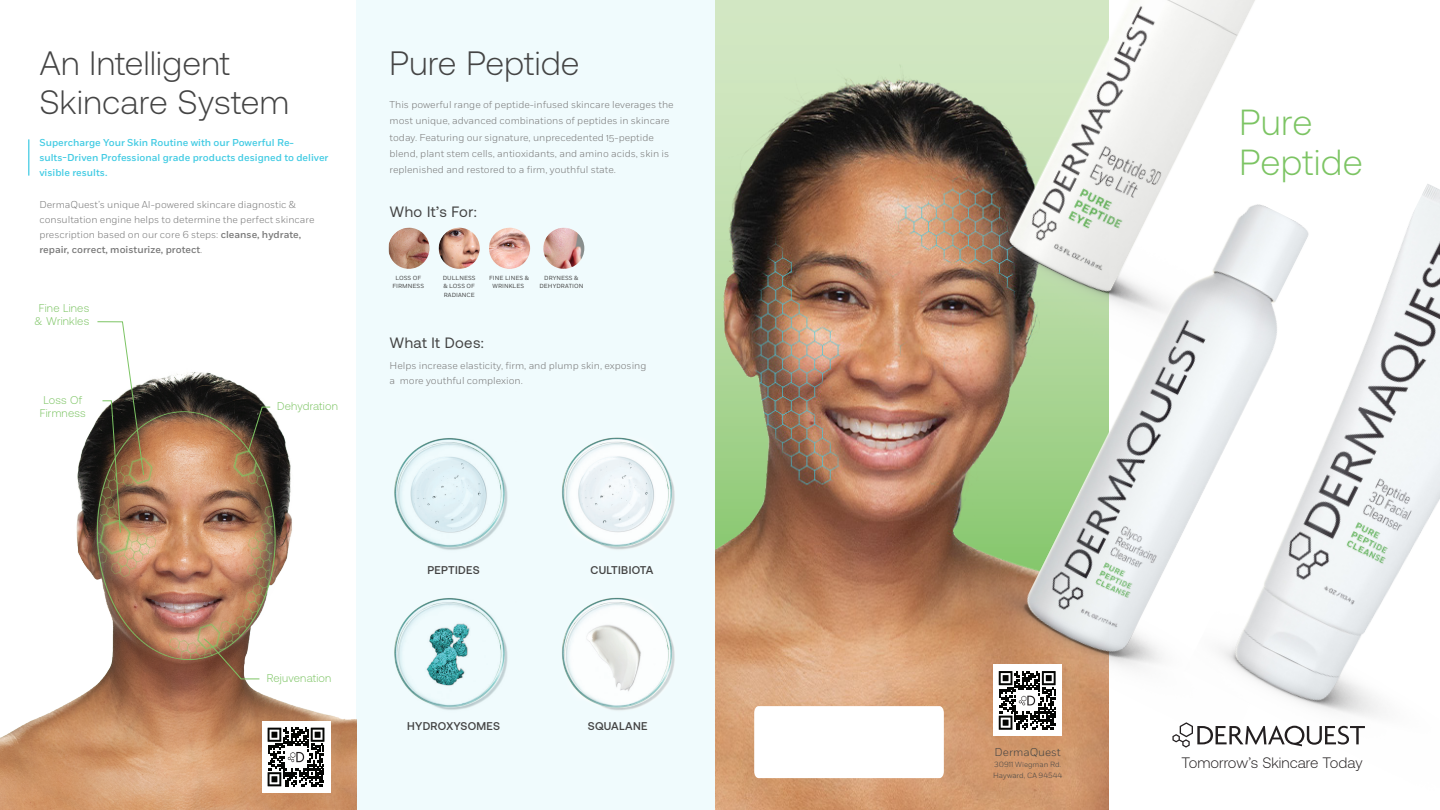
<style>
.page{position:relative;width:1440px;height:810px;background:#fff}
.page>*{position:absolute;margin:0;border:0;box-sizing:border-box;transform-origin:0 0}
.Main_Headline__Left{font:300 36.25px "Aeonik";letter-spacing:.02em;color:#7cc463}
.Main_Headline__Left-2{font:300 33.75px/38.8px "Aeonik";letter-spacing:.01em;color:#444}
.Body__Center{font:300 15.12px "Aeonik";color:#231f20}
.Subheads-8pt{font:15px "Aeonik";letter-spacing:.025em;color:#444}
.t1{font:300 11.25px/13.5px "Aeonik";letter-spacing:.02em;color:#7cc463;text-align:center}
.Body__Left{font:500 11.25px "Aeonik";letter-spacing:.025em;color:#444}
.Body__Left-2{font:300 11.25px "Fort";color:#444}
.Body__Left-3{font:300 10px/15px "Fort";color:#787878}
.Subheads-8pt-2{font:300 10px/16.2px "Fort";color:#787878}
.Body__Left-4{font:500 10px/15px "Fort";color:#41cbe3}
.Body__Left-5{font:300 7.5px/11.2px "Fort";color:#444}
.Body_Text{font:6px/8.6px "Fort";letter-spacing:.01em;color:#444;text-align:center}
.s1{font-weight:500}
</style>
<div class="page">
<div style="left:356px;top:0;width:360px;height:810px;background:#f0fbfd"></div>
<img style="left:716px;top:0;width:393px;height:810px">
<img style="left:895px;top:0;width:360px;height:128px">
<img style="left:885px;top:128px;width:555px;height:619px">
<svg style="left:1172px;top:722px;width:193px;height:26px"></svg>
<div style="left:993px;top:665px;width:69px;height:71px;background:#fff"></div>
<svg style="left:999px;top:671px;width:57px;height:59px"></svg>
<img style="left:1017px;top:690px;width:20px;height:21px">
<svg style="left:754px;top:706px;width:190px;height:72px"></svg>
<img style="left:394px;top:598px;width:106px;height:112px">
<img style="left:394px;top:438px;width:106px;height:112px">
<img style="left:500px;top:408px;width:241px;height:321px">
<img style="left:0;top:372px;width:356px;height:438px">
<svg style="left:248px;top:406px;width:23px;height:46px"></svg>
<img style="left:97px;top:321px;width:47px;height:212px">
<svg style="left:203px;top:638px;width:57px;height:42px"></svg>
<div style="left:262px;top:721px;width:68px;height:72px;background:#fff"></div>
<svg style="left:268px;top:728px;width:56px;height:58px"></svg>
<img style="left:286px;top:747px;width:20px;height:20px">
<img style="left:389px;top:228px;width:40px;height:41px">
<img style="left:439px;top:228px;width:41px;height:41px;border-radius:21px">
<img style="left:489px;top:228px;width:41px;height:41px;border-radius:21px">
<img style="left:543px;top:228px;width:41px;height:41px">
<hr style="left:28px;top:139px;width:1px;height:37px;background:#41cbe3">
<p class="Main_Headline__Left-2" style="left:39px;top:44px;width:251px">An Intelligent<br>Skincare System</p>
<p class="Body__Left-4" style="left:39px;top:135px;width:291px">Supercharge Your Skin Routine with our Powerful Re&shy;sults-Driven Professional grade products designed to deliver visible results.</p>
<p class="Body__Left-3" style="left:39px;top:197px;width:277px">DermaQuest’s unique AI-powered skincare diagnostic &amp; consultation engine helps to determine the perfect skincare prescription based on our core 6 steps: <span class="s1">cleanse, hydrate, repair, correct, moisturize, protect</span>.</p>
<p class="t1" style="left:35px;top:301px;width:56px">Fine Lines &amp; Wrinkles</p>
<p class="t1" style="left:43px;top:393px;width:40px">Loss Of</p>
<p class="t1" style="left:40px;top:406px;width:47px">Firmness</p>
<p class="t1" style="left:277px;top:400px;width:62px">Dehydration</p>
<p class="Main_Headline__Left-2" style="left:390px;top:44px;width:191px">Pure Peptide</p>
<p class="Subheads-8pt-2" style="left:390px;top:96px;width:286px">This powerful range of peptide-infused skincare leverages the most unique, advanced combinations of peptides in skincare today. Featuring our signature, unprecedented 15-peptide blend, plant stem cells, antioxidants, and amino acids, skin is replenished and restored to a firm, youthful state.</p>
<p class="Subheads-8pt" style="left:390px;top:203px;width:89px">Who It’s For:</p>
<p class="Body_Text" style="left:392px;top:273px;width:33px">LOSS OF<br>FIRMNESS</p>
<p class="Body_Text" style="left:443px;top:273px;width:34px;text-align:left">DULLNESS &amp; LOSS OF<br>RADIANCE</p>
<p class="Body_Text" style="left:489px;top:273px;width:41px">FINE LINES &amp;<br>WRINKLES</p>
<p class="Body_Text" style="left:539px;top:273px;width:46px">DRYNESS &amp;<br>DEHYDRATION</p>
<p class="Subheads-8pt" style="left:390px;top:335px;width:96px">What It Does:</p>
<p class="Body__Left-3" style="left:390px;top:358px;width:258px">Helps increase elasticity, firm, and plump skin, exposing a more youthful complexion.</p>
<p class="t1" style="left:267px;top:671px;width:66px">Rejuvenation</p>
<p class="Body__Left" style="left:427px;top:564px;width:54px">PEPTIDES</p>
<p class="Body__Left" style="left:590px;top:564px;width:64px">CULTIBIOTA</p>
<p class="Body__Left" style="left:407px;top:720px;width:94px">HYDROXYSOMES</p>
<p class="Body__Left" style="left:588px;top:720px;width:61px">SQUALANE</p>
<p class="Main_Headline__Left" style="left:1239px;top:103px;width:75px">Pure</p>
<p class="Main_Headline__Left" style="left:1239px;top:142px;width:125px">Peptide</p>
<p class="Body__Left-2" style="left:995px;top:745px;width:68px">DermaQuest</p>
<p class="Body__Left-5" style="left:993px;top:759px;width:71px">30911 Wiegman Rd.<br>Hayward, CA 94544</p>
<p class="Body__Center" style="left:1181px;top:754px;width:183px">Tomorrow’s Skincare Today</p>
</div>
